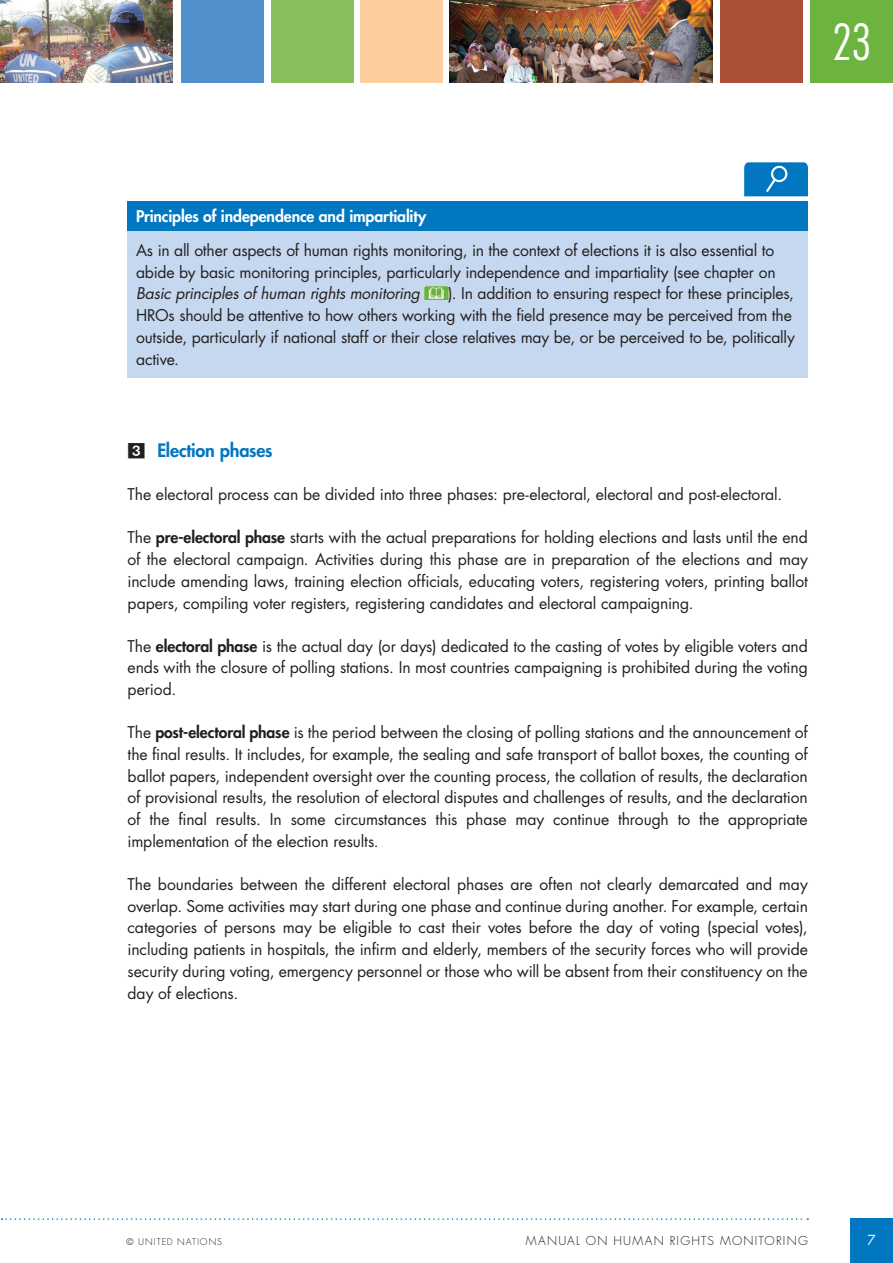
<style>
.page{position:relative;width:893px;height:1263px;background:#fff}
.page>*{position:absolute;margin:0;border:0;box-sizing:border-box;transform-origin:0 0}
.t1{font:300 condensed 48.45px "Futura";color:#fff}
.t2{font:800 18px "Futura";letter-spacing:-.01em;color:#0077c0}
.t3{font:15.75px/21.8px "Futura";letter-spacing:-.01em;color:#231f20;text-align:justify}
.t4{font:800 15.75px "Futura";letter-spacing:-.005em;color:#fff}
.t5{font:italic 15.75px "Futura";letter-spacing:-.015em;color:#231f20}
.t6{font:13.5px "Futura";color:#fff}
.t7{font:300 12px "Futura";letter-spacing:.105em;color:#231f20}
.t8{font:300 9px "Futura";letter-spacing:.105em;color:#231f20}
.s1{font-family:"Bundesbahn Pi One";font-weight:400;color:#231f20}
.s2{font-weight:800}
</style>
<div class="page">
<div style="left:810px;top:0;width:83px;height:83px;background:#6cb43f"></div>
<div style="left:850px;top:1218px;width:43px;height:45px;background:#0077c0"></div>
<svg style="left:2px;top:1218px;width:806px;height:2px"></svg>
<img style="left:0;top:0;width:173px;height:83px">
<div style="left:271px;top:0;width:82px;height:83px;background:#89c05e"></div>
<div style="left:720px;top:0;width:83px;height:83px;background:#aa5137"></div>
<img style="left:450px;top:0;width:263px;height:83px">
<div style="left:360px;top:0;width:83px;height:83px;background:#fdce9d"></div>
<div style="left:181px;top:0;width:83px;height:83px;background:#5090cc"></div>
<div style="left:128px;top:201px;width:680px;height:30px;background:#0077c0"></div>
<div style="left:128px;top:231px;width:680px;height:146px;background:#c6d8ef"></div>
<img style="left:424px;top:287px;width:24px;height:12px">
<svg style="left:744px;top:162px;width:64px;height:34px"></svg>
<h1 class="t1" style="left:832px;top:14px;width:41px">23</h1>
<p class="t4" style="left:136px;top:206px;width:292px">Principles of independence and impartiality</p>
<p class="t3" style="left:136px;top:239px;width:641px">As in all other aspects of human rights monitoring, in the context of elections it is also essential to abide by basic monitoring principles, particularly independence and impartiality (see chapter on</p>
<p class="t5" style="left:136px;top:283px;width:285px">Basic principles of human rights monitoring</p>
<p class="t3" style="left:136px;top:283px;width:660px;text-align:left;text-indent:312px">). In addition to ensuring respect for these principles, HROs should be attentive to how others working with the field presence may be perceived from the outside, particularly if national staff or their close relatives may be, or be perceived to be, politically active.</p>
<p class="t2" style="left:128px;top:439px;width:146px"><span class="s1">3</span> Election phases</p>
<p class="t3" style="left:128px;top:484px;width:656px">The electoral process can be divided into three phases: pre-electoral, electoral and post-electoral.</p>
<p class="t3" style="left:128px;top:527px;width:682px">The <span class="s2">pre-electoral phase</span> starts with the actual preparations for holding elections and lasts until the end of the electoral campaign. Activities during this phase are in preparation of the elections and may include amending laws, training election officials, educating voters, registering voters, printing ballot papers, compiling voter registers, registering candidates and electoral campaigning.</p>
<p class="t3" style="left:128px;top:635px;width:682px">The <span class="s2">electoral phase</span> is the actual day (or days) dedicated to the casting of votes by eligible voters and ends with the closure of polling stations. In most countries campaigning is prohibited during the voting period.</p>
<p class="t3" style="left:128px;top:722px;width:682px">The <span class="s2">post-electoral phase</span> is the period between the closing of polling stations and the announcement of the final results. It includes, for example, the sealing and safe transport of ballot boxes, the counting of ballot papers, independent oversight over the counting process, the collation of results, the declaration of provisional results, the resolution of electoral disputes and challenges of results, and the declaration of the final results. In some circumstances this phase may continue through to the appropriate implementation of the election results.</p>
<p class="t3" style="left:128px;top:873px;width:682px">The boundaries between the different electoral phases are often not clearly demarcated and may overlap. Some activities may start during one phase and continue during another. For example, certain categories of persons may be eligible to cast their votes before the day of voting (special votes), including patients in hospitals, the infirm and elderly, members of the security forces who will provide security during voting, emergency personnel or those who will be absent from their constituency on the day of elections.</p>
<p class="t8" style="left:127px;top:1236px;width:97px">© UNITED NATIONS</p>
<p class="t7" style="left:526px;top:1233px;width:284px">MANUAL ON HUMAN RIGHTS MONITORING</p>
<p class="t6" style="left:867px;top:1231px;width:10px">7</p>
</div>
